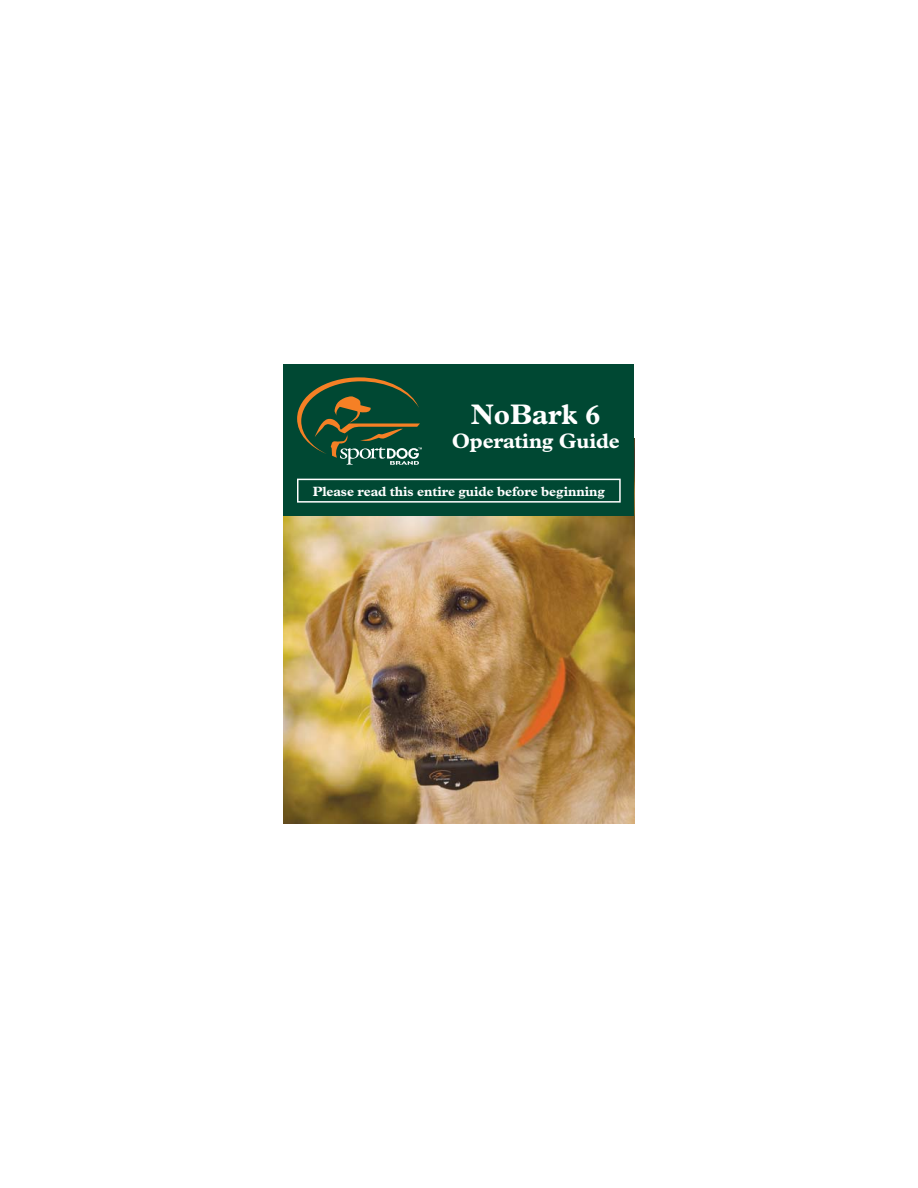
<style>
.page{position:relative;width:918px;height:1188px;background:#fff}
.page>*{position:absolute;margin:0;border:0;box-sizing:border-box;transform-origin:0 0}
.t1{font:700 28.5px "Plantin";color:#fff}
.t2{font:700 21px "Plantin";letter-spacing:-.01em;color:#fff}
.t3{font:700 13.5px "Plantin";letter-spacing:-.01em;color:#fff}
</style>
<div class="page">
<img style="left:284px;top:516px;width:350px;height:308px">
<div style="left:284px;top:364px;width:350px;height:152px;background:#004833"></div>
<svg style="left:297px;top:377px;width:125px;height:88px"></svg>
<hr style="left:297px;top:479px;width:324px;height:1px;background:#fff">
<svg style="left:297px;top:480px;width:1px;height:21px"></svg>
<hr style="left:619px;top:480px;width:2px;height:21px;background:#fff">
<hr style="left:297px;top:501px;width:324px;height:2px;background:#fff">
<h1 class="t1" style="left:471px;top:404px;width:131px">NoBark 6</h1>
<h2 class="t2" style="left:452px;top:434px;width:170px">Operating Guide</h2>
<p class="t3" style="left:313px;top:486px;width:293px">Please read this entire guide before beginning</p>
</div>
